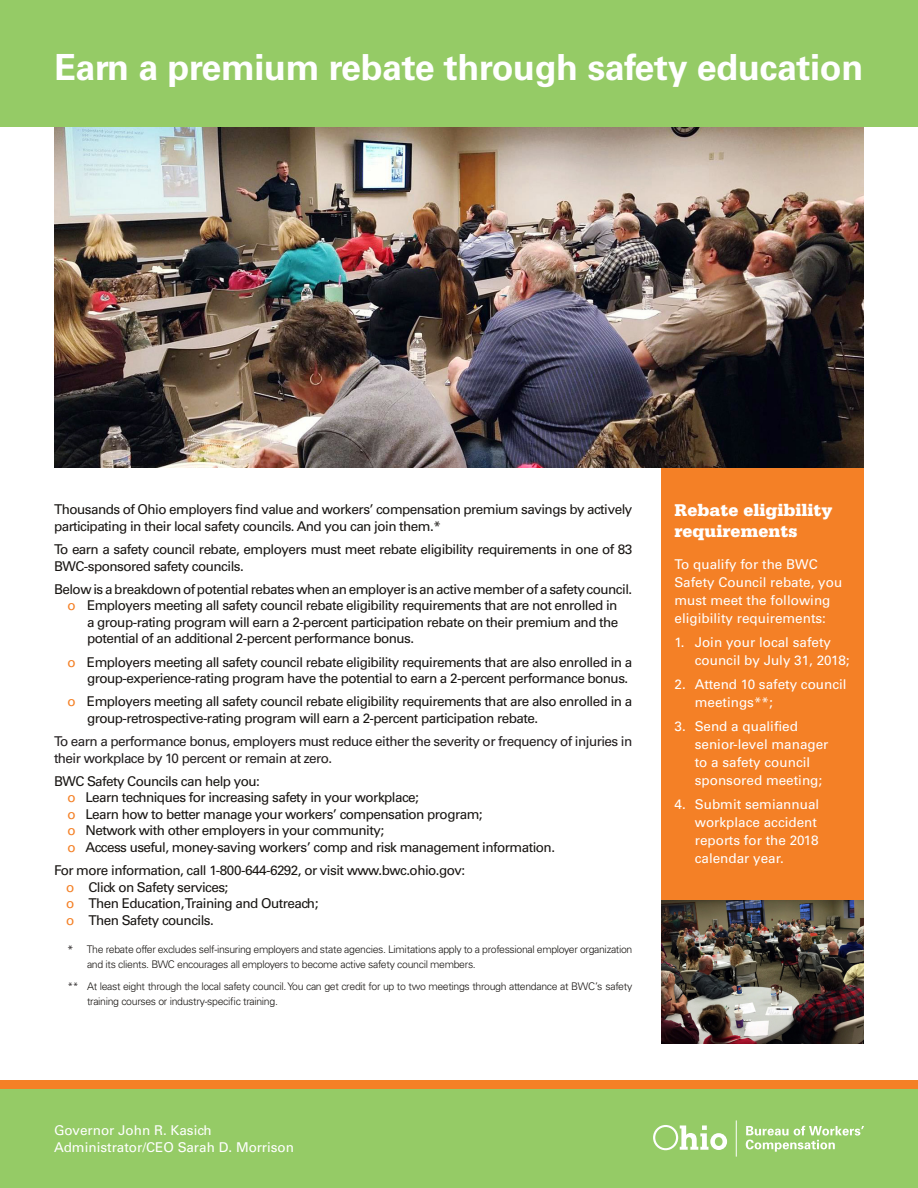
<style>
.page{position:relative;width:918px;height:1188px;background:#fff}
.page>*{position:absolute;margin:0;border:0;box-sizing:border-box;transform-origin:0 0}
.t1{font:700 36px "Univers LT Std";letter-spacing:-.01em;color:#fff}
.t2{font:900 18px "Serifa Std";color:#fff}
.t3{font:13.5px/16.5px "Univers LT Std";letter-spacing:-.04em;color:#181512}
.t4{font:13.5px/18px "Univers LT Std";color:#fff}
.t5{font:13.5px/16.5px "Univers LT Std";letter-spacing:-.04em;color:#231f20}
.t6{font:300 10.5px/15px "Univers LT Std";letter-spacing:-.03em;color:#181512}
.s1{color:#f48026}
.s2{font-weight:400;color:#231f20}
.s3{color:#231f20}
</style>
<div class="page">
<div style="left:661px;top:467px;width:203px;height:433px;background:#f48026"></div>
<div style="left:0;top:1080px;width:918px;height:108px;background:#95cb66"></div>
<img style="left:54px;top:126px;width:810px;height:342px">
<div style="left:0;top:0;width:918px;height:126px;background:#95cb66"></div>
<svg style="left:653px;top:1125px;width:74px;height:25px"></svg>
<svg style="left:746px;top:1126px;width:118px;height:26px"></svg>
<hr style="left:736px;top:1120px;width:1px;height:37px;background:#fff">
<img style="left:661px;top:900px;width:203px;height:144px">
<div style="left:0;top:1080px;width:918px;height:9px;background:#f48026"></div>
<p class="t1" style="left:54px;top:46px;width:811px">Earn a premium rebate through safety education</p>
<p class="t3" style="left:54px;top:501px;width:580px">Thousands of Ohio employers find value and workers’ compensation premium savings by actively participating in their local safety councils. And you can join them.*</p>
<p class="t3" style="left:54px;top:541px;width:580px">To earn a safety council rebate, employers must meet rebate eligibility requirements in one of 83<br>BWC-sponsored safety councils.</p>
<p class="t3" style="left:54px;top:581px;width:580px">Below is a breakdown of potential rebates when an employer is an active member of a safety council.</p>
<p class="t3" style="left:87px;top:597px;width:533px;text-align:justify;text-indent:-20px"><span class="s1">o</span> Employers meeting all safety council rebate eligibility requirements that are not enrolled in a group-rating program will earn a 2-percent participation rebate on their premium and the potential of an additional 2-percent performance bonus.</p>
<p class="t3" style="left:68px;top:654px;width:566px;text-align:right"><span class="s1">o</span> Employers meeting all safety council rebate eligibility requirements that are also enrolled in a group-experience-rating program have the potential to earn a 2-percent performance bonus.</p>
<p class="t3" style="left:87px;top:693px;width:547px;text-indent:-20px"><span class="s1">o</span> Employers meeting all safety council rebate eligibility requirements that are also enrolled in a group-retrospective-rating program will earn a 2-percent participation rebate.</p>
<p class="t5" style="left:54px;top:733px;width:580px">To earn a performance bonus, employers must reduce either the severity or frequency of injuries in their workplace by 10 percent or remain at zero.</p>
<p class="t3" style="left:54px;top:773px;width:208px">BWC Safety Councils can help you:</p>
<p class="t3" style="left:68px;top:789px;width:353px"><span class="s1">o</span> Learn techniques for increasing safety in your workplace;</p>
<p class="t3" style="left:68px;top:806px;width:417px"><span class="s1">o</span> Learn how to better manage your workers’ compensation program;</p>
<p class="t3" style="left:68px;top:822px;width:318px"><span class="s1">o</span> Network with other employers in your community;</p>
<p class="t3" style="left:68px;top:839px;width:489px"><span class="s1">o</span> Access useful, money-saving workers’ comp and risk management information.</p>
<p class="t3" style="left:54px;top:862px;width:413px">For more information, call 1-800-644-6292, or visit www.bwc.ohio.gov:</p>
<p class="t3" style="left:66px;top:879px;width:164px"><span class="s1">o</span> Click on Safety services;</p>
<p class="t3" style="left:66px;top:895px;width:254px"><span class="s1">o</span> Then Education, Training and Outreach;</p>
<p class="t3" style="left:66px;top:912px;width:149px"><span class="s1">o</span> Then Safety councils.</p>
<p class="t6" style="left:87px;top:942px;width:547px;text-indent:-20px"><span class="s2">*</span> The rebate offer excludes self-insuring employers and state agencies. Limitations apply to a professional employer organization and its clients. BWC encourages all employers to become active safety council members.</p>
<p class="t6" style="left:87px;top:979px;width:547px;text-indent:-20px"><span class="s3">**</span> At least eight through the local safety council. You can get credit for up to two meetings through attendance at BWC’s safety training courses or industry-specific training.</p>
<p class="t2" style="left:675px;top:499px;width:159px">Rebate eligibility</p>
<p class="t2" style="left:675px;top:521px;width:125px">requirements</p>
<p class="t4" style="left:675px;top:555px;width:169px">To qualify for the BWC<br>Safety Council rebate, you must meet the following eligibility requirements:</p>
<p class="t4" style="left:695px;top:633px;width:156px;text-indent:-20px">1. Join your local safety council by July 31, 2018;</p>
<p class="t4" style="left:695px;top:675px;width:153px;text-indent:-20px">2. Attend 10 safety council meetings**;</p>
<p class="t4" style="left:695px;top:717px;width:135px;text-indent:-20px">3. Send a qualified senior-level manager to a safety council sponsored meeting;</p>
<p class="t4" style="left:695px;top:795px;width:126px;text-indent:-20px">4. Submit semiannual workplace accident reports for the 2018 calendar year.</p>
<p class="t4" style="left:54px;top:1122px;width:159px">Governor John R. Kasich</p>
<p class="t4" style="left:54px;top:1138px;width:242px">Administrator/CEO Sarah D. Morrison</p>
</div>
